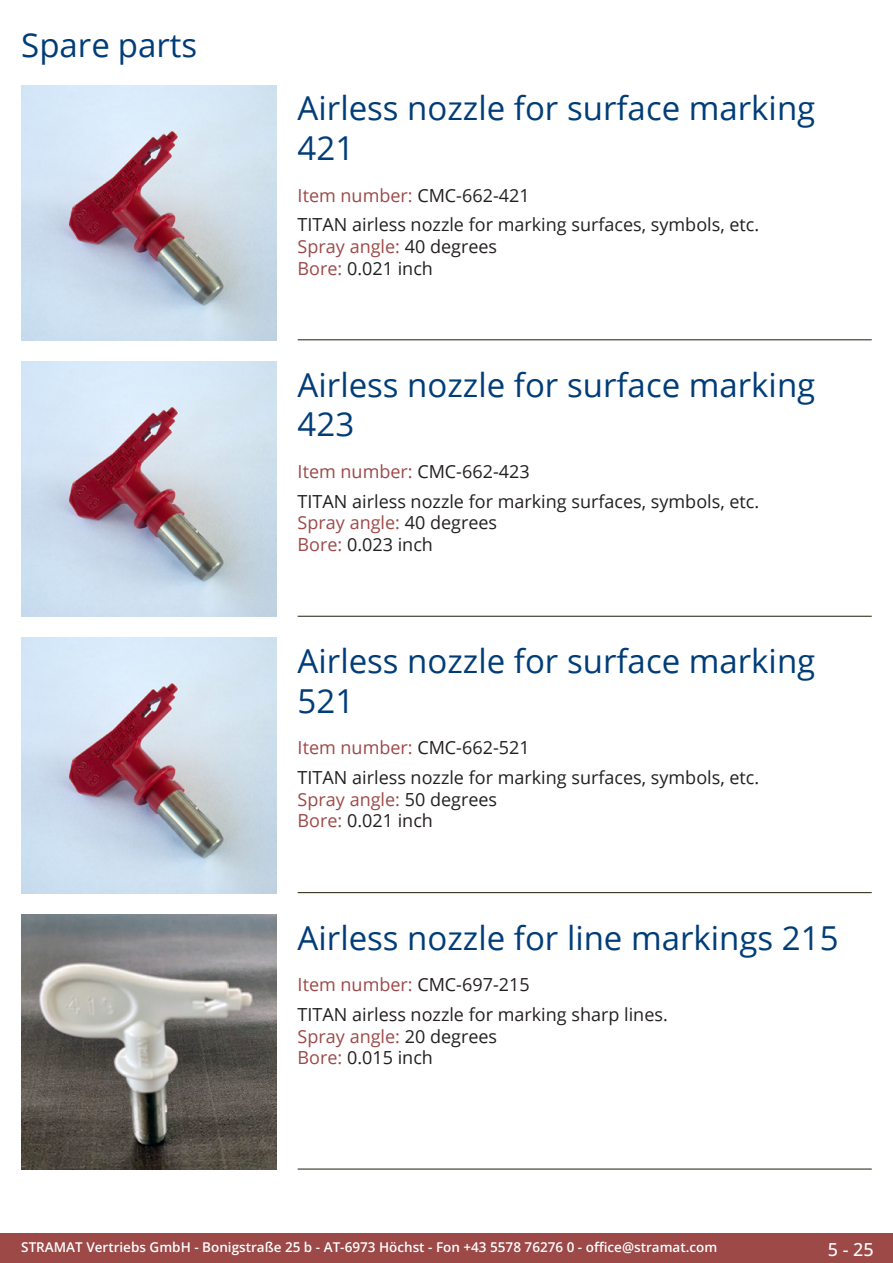
<style>
.page{position:relative;width:893px;height:1263px;background:#fff}
.page>*{position:absolute;margin:0;border:0;box-sizing:border-box;transform-origin:0 0}
.Produkttitel{font:33px/39.6px "Open Sans";color:#003d78}
.RastTitel{font:33px "Open Sans";color:#003d78}
.Beschreibung_Text{font:18px/21.6px "Open Sans";color:#231f20}
.TechDaten_Überschrif{font:18px "Open Sans";color:#9c4948}
.t1{font:500 18px "Open Sans";color:#fff}
.t2{font:600 13.5px "Open Sans";color:#fff}
.s1{color:#231f20}
.s2{color:#9c4948}
</style>
<div class="page">
<div style="left:0;top:1233px;width:893px;height:30px;background:#9c4948"></div>
<hr style="left:298px;top:340px;width:574px;height:1px;background:#201d08">
<hr style="left:298px;top:616px;width:574px;height:1px;background:#201d08">
<hr style="left:298px;top:892px;width:574px;height:1px;background:#201d08">
<hr style="left:298px;top:1169px;width:574px;height:1px;background:#201d08">
<img style="left:21px;top:85px;width:255px;height:255px">
<img style="left:21px;top:361px;width:255px;height:256px">
<img style="left:21px;top:638px;width:255px;height:255px">
<img style="left:21px;top:914px;width:255px;height:255px">
<p class="RastTitel" style="left:21px;top:22px;width:178px">Spare parts</p>
<p class="Produkttitel" style="left:298px;top:88px;width:519px">Airless nozzle for surface marking<br>421</p>
<p class="TechDaten_Überschrif" style="left:298px;top:183px;width:234px">Item number: <span class="s1">CMC-662-421</span></p>
<p class="Beschreibung_Text" style="left:298px;top:214px;width:463px">TITAN airless nozzle for marking surfaces, symbols, etc.<br><span class="s2">Spray angle:</span> 40 degrees<br><span class="s2">Bore:</span> 0.021 inch</p>
<p class="Produkttitel" style="left:298px;top:364px;width:519px">Airless nozzle for surface marking<br>423</p>
<p class="TechDaten_Überschrif" style="left:298px;top:459px;width:234px">Item number: <span class="s1">CMC-662-423</span></p>
<p class="Beschreibung_Text" style="left:298px;top:490px;width:463px">TITAN airless nozzle for marking surfaces, symbols, etc.<br><span class="s2">Spray angle:</span> 40 degrees<br><span class="s2">Bore:</span> 0.023 inch</p>
<p class="Produkttitel" style="left:298px;top:640px;width:519px">Airless nozzle for surface marking<br>521</p>
<p class="TechDaten_Überschrif" style="left:298px;top:735px;width:234px">Item number: <span class="s1">CMC-662-521</span></p>
<p class="Beschreibung_Text" style="left:298px;top:766px;width:463px">TITAN airless nozzle for marking surfaces, symbols, etc.<br><span class="s2">Spray angle:</span> 50 degrees<br><span class="s2">Bore:</span> 0.021 inch</p>
<p class="Produkttitel" style="left:298px;top:917px;width:542px">Airless nozzle for line markings 215</p>
<p class="TechDaten_Überschrif" style="left:298px;top:972px;width:234px">Item number: <span class="s1">CMC-697-215</span></p>
<p class="Beschreibung_Text" style="left:298px;top:1003px;width:372px">TITAN airless nozzle for marking sharp lines.<br><span class="s2">Spray angle:</span> 20 degrees<br><span class="s2">Bore:</span> 0.015 inch</p>
<p class="t2" style="left:21px;top:1238px;width:698px">STRAMAT Vertriebs GmbH - Bonigstraße 25 b - AT-6973 Höchst - Fon +43 5578 76276 0 - office@stramat.com</p>
<p class="t1" style="left:828px;top:1237px;width:48px">5 - 25</p>
</div>
